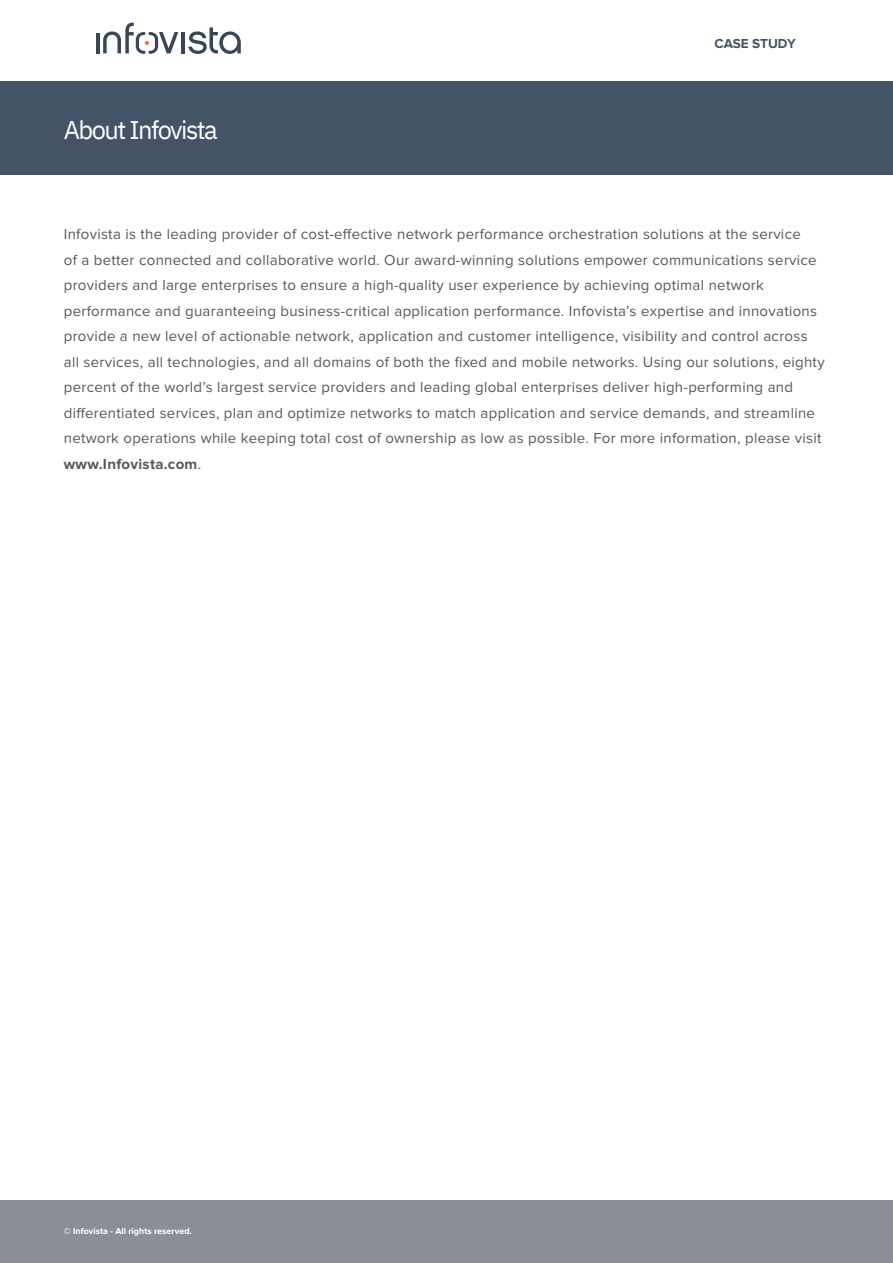
<style>
.page{position:relative;width:893px;height:1263px;background:#fff}
.page>*{position:absolute;margin:0;border:0;box-sizing:border-box;transform-origin:0 0}
.t1{font:25.5px "IBM Plex Sans";letter-spacing:-.06em;color:#fff}
.t2{font:15px/25.5px "Proxima Nova";letter-spacing:.02em;color:#57585a}
.t3{font:700 13.5px "Proxima Nova";letter-spacing:-.005em;color:#425465}
.t4{font:700 9px "Proxima Nova";color:#fff}
.s1{font-weight:700}
</style>
<div class="page">
<div style="left:0;top:1200px;width:893px;height:63px;background:#8c8e97"></div>
<hr style="left:96px;top:33px;width:3px;height:20px;background:#394657">
<hr style="left:182px;top:32px;width:3px;height:21px;background:#394657">
<svg style="left:188px;top:27px;width:53px;height:27px"></svg>
<svg style="left:103px;top:22px;width:75px;height:32px"></svg>
<div style="left:0;top:82px;width:893px;height:93px;background:#425465"></div>
<h1 class="t1" style="left:64px;top:110px;width:156px">About Infovista</h1>
<p class="t3" style="left:714px;top:38px;width:83px">CASE STUDY</p>
<p class="t2" style="left:64px;top:222px;width:762px">Infovista is the leading provider of cost-effective network performance orchestration solutions at the service<br>of a better connected and collaborative world. Our award-winning solutions empower communications service providers and large enterprises to ensure a high-quality user experience by achieving optimal network performance and guaranteeing business-critical application performance. Infovista’s expertise and innovations provide a new level of actionable network, application and customer intelligence, visibility and control across all services, all technologies, and all domains of both the fixed and mobile networks. Using our solutions, eighty percent of the world’s largest service providers and leading global enterprises deliver high-performing and differentiated services, plan and optimize networks to match application and service demands, and streamline network operations while keeping total cost of ownership as low as possible. For more information, please visit <span class="s1">www.Infovista.com</span>.</p>
<p class="t4" style="left:64px;top:1227px;width:130px">© Infovista - All rights reserved.</p>
</div>
